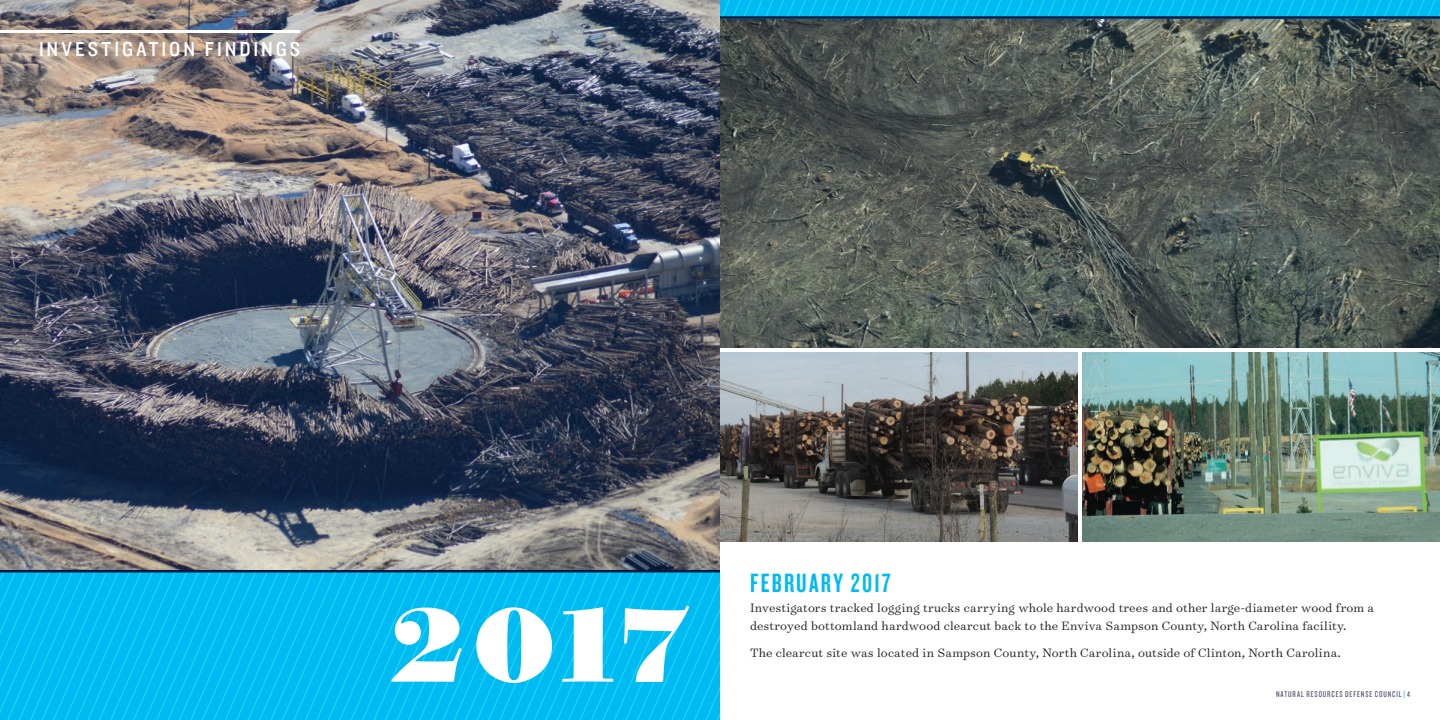
<style>
.page{position:relative;width:1440px;height:720px;background:#fff}
.page>*{position:absolute;margin:0;border:0;box-sizing:border-box;transform-origin:0 0}
.t1{font:900 120px "Surveyor Display";color:#fff}
.headers{font:27.5px "Knockout 48 Featherweight";letter-spacing:.08em;color:#00baf1}
.t2{font:21px "Knockout 30 Junior Welterwt";letter-spacing:.135em;color:#fff}
.BODY_COPY{font:300 13.75px/17.5px "Surveyor Text";letter-spacing:.01em;color:#231f20}
.t3{font:8.75px "Knockout 28 Junior Feathrwt";letter-spacing:.105em;color:#4b516e}
.s1{font-family:"Knockout 94 Ultmt Sumo";color:#51caf5}
</style>
<div class="page">
<img style="left:720px;top:27px;width:720px;height:320px">
<img style="left:720px;top:352px;width:358px;height:189px">
<img style="left:1082px;top:352px;width:358px;height:189px">
<img style="left:0;top:0;width:720px;height:562px">
<hr style="left:0;top:30px;width:300px;height:3px;background:#fff">
<svg style="left:0;top:581px;width:720px;height:139px;background:#01bdf1"></svg>
<div style="left:0;top:562px;width:727px;height:19px;background:#fff;opacity:.75"></div>
<hr style="left:0;top:570px;width:720px;height:2px;background:#102649">
<svg style="left:721px;top:0;width:719px;height:8px;background:#01bdf1"></svg>
<div style="left:712px;top:8px;width:728px;height:19px;background:#fff;opacity:.75"></div>
<hr style="left:720px;top:16px;width:720px;height:3px;background:#102649">
<p class="t2" style="left:39px;top:35px;width:263px">INVESTIGATION FINDINGS</p>
<p class="t1" style="left:390px;top:567px;width:302px">2017</p>
<p class="headers" style="left:750px;top:566px;width:142px">FEBRUARY 2017</p>
<p class="BODY_COPY" style="left:750px;top:599px;width:626px">Investigators tracked logging trucks carrying whole hardwood trees and other large-diameter wood from a destroyed bottomland hardwood clearcut back to the Enviva Sampson County, North Carolina facility.</p>
<p class="BODY_COPY" style="left:750px;top:644px;width:592px">The clearcut site was located in Sampson County, North Carolina, outside of Clinton, North Carolina.</p>
<p class="t3" style="left:1276px;top:689px;width:135px">NATURAL RESOURCES DEFENSE COUNCIL <span class="s1">|</span> 4</p>
</div>
